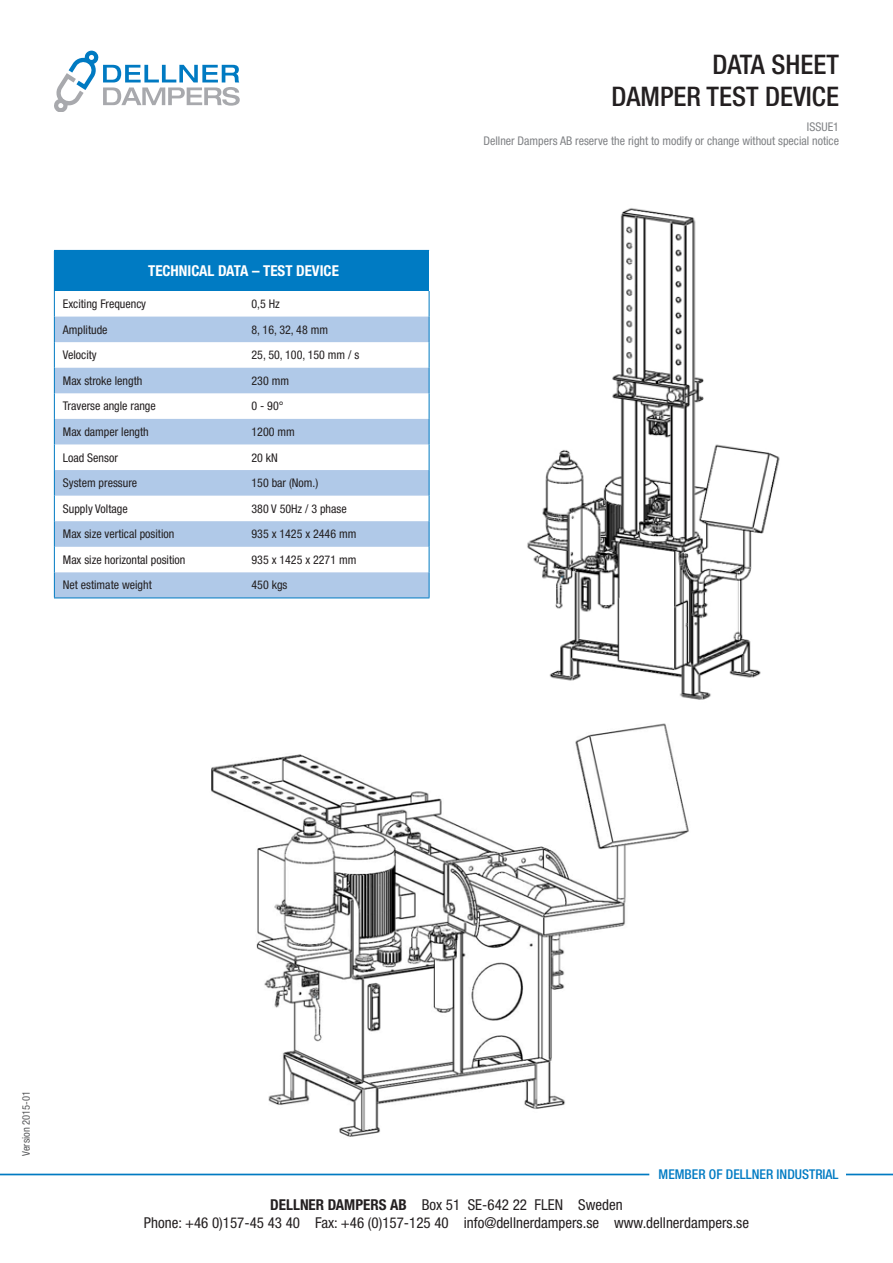
<style>
.page{position:relative;width:893px;height:1263px;background:#fff}
.page>*{position:absolute;margin:0;border:0;box-sizing:border-box;transform-origin:0 0}
.rubrik{font:500 condensed 27px "Helvetica Neue LT Pro";color:#231f20}
.t1{font:condensed 15px/18px "Helvetica Neue LT Pro";color:#231f20;text-align:center}
.tabelltext_rubrik{font:700 condensed 15px "Helvetica Neue LT Pro";color:#fff}
.rubrik-2{font:500 condensed 13.5px "Helvetica Neue LT Pro";color:#007bc3}
.Paragraph_Style_1{font:condensed 12px "Helvetica Neue LT Pro";color:#231f20}
.rubrik-3{font:condensed 12px "Helvetica Neue LT Pro";color:#808285}
.text{font:condensed 10.5px "Helvetica Neue LT Pro";color:#57585a}
.s1{font-weight:700}
</style>
<div class="page">
<img style="left:527px;top:208px;width:253px;height:492px">
<svg style="left:54px;top:51px;width:186px;height:60px"></svg>
<hr style="left:0;top:1173px;width:649px;height:2px;background:#007ac2">
<hr style="left:846px;top:1173px;width:47px;height:2px;background:#007ac2">
<img style="left:211px;top:723px;width:478px;height:414px">
<div style="left:54px;top:250px;width:375px;height:41px;background:#007bc3"></div>
<svg style="left:54px;top:291px;width:376px;height:307px"></svg>
<hr style="left:54px;top:598px;width:189px;height:1px;background:#007ac2">
<hr style="left:243px;top:598px;width:186px;height:1px;background:#007ac2">
<p class="tabelltext_rubrik" style="left:148px;top:262px;width:192px">TECHNICAL DATA – TEST DEVICE</p>
<p class="Paragraph_Style_1" style="left:63px;top:297px;width:85px">Exciting Frequency</p>
<p class="Paragraph_Style_1" style="left:252px;top:297px;width:30px">0,5 Hz</p>
<p class="Paragraph_Style_1" style="left:63px;top:322px;width:46px">Amplitude</p>
<p class="Paragraph_Style_1" style="left:252px;top:322px;width:78px">8, 16, 32, 48 mm</p>
<p class="Paragraph_Style_1" style="left:63px;top:348px;width:35px">Velocity</p>
<p class="Paragraph_Style_1" style="left:252px;top:348px;width:109px">25, 50, 100, 150 mm / s</p>
<p class="Paragraph_Style_1" style="left:63px;top:374px;width:81px">Max stroke length</p>
<p class="Paragraph_Style_1" style="left:252px;top:374px;width:39px">230 mm</p>
<p class="Paragraph_Style_1" style="left:63px;top:399px;width:94px">Traverse angle range</p>
<p class="Paragraph_Style_1" style="left:252px;top:399px;width:34px">0 - 90°</p>
<p class="Paragraph_Style_1" style="left:63px;top:425px;width:87px">Max damper length</p>
<p class="Paragraph_Style_1" style="left:252px;top:425px;width:45px">1200 mm</p>
<p class="Paragraph_Style_1" style="left:63px;top:450px;width:57px">Load Sensor</p>
<p class="Paragraph_Style_1" style="left:252px;top:450px;width:28px">20 kN</p>
<p class="Paragraph_Style_1" style="left:63px;top:476px;width:76px">System pressure</p>
<p class="Paragraph_Style_1" style="left:252px;top:476px;width:68px">150 bar (Nom.)</p>
<p class="Paragraph_Style_1" style="left:63px;top:501px;width:66px">Supply Voltage</p>
<p class="Paragraph_Style_1" style="left:252px;top:501px;width:97px">380 V 50Hz / 3 phase</p>
<p class="Paragraph_Style_1" style="left:63px;top:527px;width:113px">Max size vertical position</p>
<p class="Paragraph_Style_1" style="left:252px;top:527px;width:106px">935 x 1425 x 2446 mm</p>
<p class="Paragraph_Style_1" style="left:63px;top:553px;width:124px">Max size horizontal position</p>
<p class="Paragraph_Style_1" style="left:252px;top:553px;width:106px">935 x 1425 x 2271 mm</p>
<p class="Paragraph_Style_1" style="left:63px;top:578px;width:90px">Net estimate weight</p>
<p class="Paragraph_Style_1" style="left:252px;top:578px;width:37px">450 kgs</p>
<p class="rubrik" style="left:712px;top:48px;width:128px">DATA SHEET</p>
<p class="rubrik" style="left:611px;top:81px;width:229px">DAMPER TEST DEVICE</p>
<p class="rubrik-3" style="left:807px;top:120px;width:33px">ISSUE1</p>
<p class="rubrik-3" style="left:483px;top:134px;width:357px">Dellner Dampers AB reserve the right to modify or change without special notice</p>
<p class="text" style="left:20px;top:1156px;width:66px;rotate:-90deg">Version 2015-01</p>
<p class="rubrik-2" style="left:659px;top:1166px;width:181px">MEMBER OF DELLNER INDUSTRIAL</p>
<p class="t1" style="left:144px;top:1195px;width:607px"><span class="s1">DELLNER DAMPERS AB</span> Box 51 SE-642 22 FLEN Sweden<br>Phone: +46 0)157-45 43 40 Fax: +46 (0)157-125 40 info@dellnerdampers.se www.dellnerdampers.se</p>
</div>
